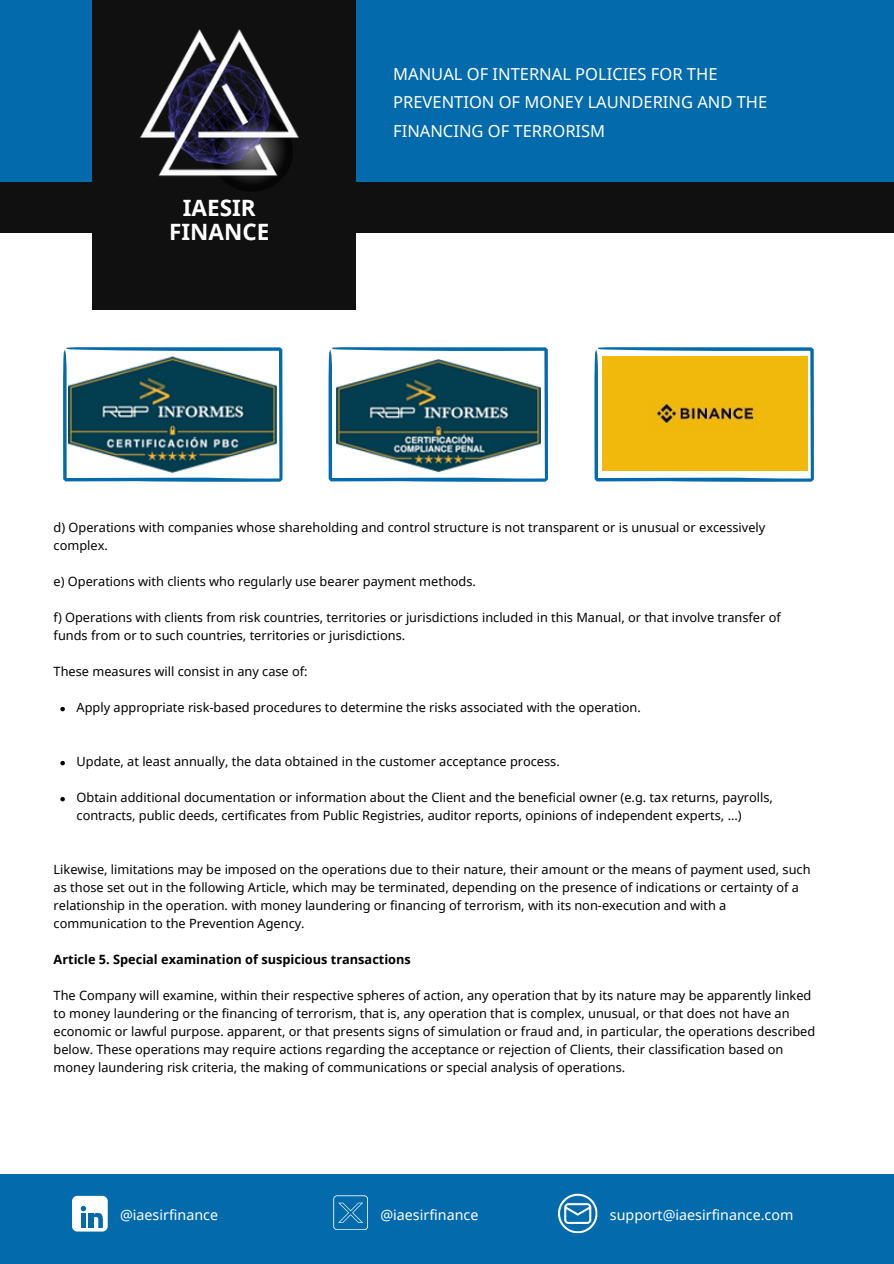
<style>
.page{position:relative;width:894px;height:1264px;background:#fff}
.page>*{position:absolute;margin:0;border:0;box-sizing:border-box;transform-origin:0 0}
.t1{font:700 22.5px/23.7px "Noto Sans";color:#fff;text-align:center}
.t2{font:16.5px/28.2px "Noto Sans";color:#fff}
.t3{font:14.25px "Noto Sans";color:#fff}
.t4{font:12.75px/18px "Noto Sans";color:#000}
.t5{font:700 12.75px "Noto Sans";color:#000}
</style>
<div class="page">
<div style="left:0;top:1174px;width:893px;height:89px;background:#036aac"></div>
<div style="left:0;top:0;width:893px;height:182px;background:#036aac"></div>
<div style="left:0;top:182px;width:893px;height:50px;background:#101010"></div>
<div style="left:92px;top:0;width:263px;height:309px;background:#101010"></div>
<img style="left:140px;top:29px;width:159px;height:162px">
<svg style="left:63px;top:347px;width:219px;height:135px"></svg>
<div style="left:72px;top:1195px;width:36px;height:36px;background:#fff;border-radius:5px"></div>
<svg style="left:81px;top:1205px;width:22px;height:22px"></svg>
<svg style="left:333px;top:1195px;width:35px;height:35px"></svg>
<svg style="left:328px;top:347px;width:219px;height:135px"></svg>
<svg style="left:558px;top:1193px;width:39px;height:40px"></svg>
<svg style="left:594px;top:347px;width:219px;height:135px"></svg>
<img style="left:68px;top:356px;width:209px;height:117px">
<img style="left:336px;top:360px;width:204px;height:112px">
<div style="left:602px;top:356px;width:204px;height:115px;background:#f1b90c"></div>
<svg style="left:60px;top:707px;width:5px;height:4px"></svg>
<svg style="left:60px;top:761px;width:5px;height:4px"></svg>
<svg style="left:60px;top:797px;width:5px;height:4px"></svg>
<h1 class="t1" style="left:169px;top:195px;width:102px">IAESIR<br>FINANCE</h1>
<p class="t2" style="left:393px;top:60px;width:375px">MANUAL OF INTERNAL POLICIES FOR THE<br>PREVENTION OF MONEY LAUNDERING AND THE<br>FINANCING OF TERRORISM</p>
<p class="t4" style="left:54px;top:518px;width:713px">d) Operations with companies whose shareholding and control structure is not transparent or is unusual or excessively complex.</p>
<p class="t4" style="left:54px;top:572px;width:424px">e) Operations with clients who regularly use bearer payment methods.</p>
<p class="t4" style="left:54px;top:608px;width:728px">f) Operations with clients from risk countries, territories or jurisdictions included in this Manual, or that involve transfer of funds from or to such countries, territories or jurisdictions.</p>
<p class="t4" style="left:54px;top:662px;width:255px">These measures will consist in any case of:</p>
<p class="t4" style="left:77px;top:698px;width:565px">Apply appropriate risk-based procedures to determine the risks associated with the operation.</p>
<h2 class="t4" style="left:77px;top:752px;width:484px">Update, at least annually, the data obtained in the customer acceptance process.</h2>
<p class="t4" style="left:77px;top:788px;width:697px">Obtain additional documentation or information about the Client and the beneficial owner (e.g. tax returns, payrolls, contracts, public deeds, certificates from Public Registries, auditor reports, opinions of independent experts, ...)</p>
<p class="t4" style="left:54px;top:860px;width:758px">Likewise, limitations may be imposed on the operations due to their nature, their amount or the means of payment used, such as those set out in the following Article, which may be terminated, depending on the presence of indications or certainty of a relationship in the operation. with money laundering or financing of terrorism, with its non-execution and with a communication to the Prevention Agency.</p>
<p class="t5" style="left:54px;top:950px;width:359px">Article 5. Special examination of suspicious transactions</p>
<p class="t4" style="left:54px;top:986px;width:763px">The Company will examine, within their respective spheres of action, any operation that by its nature may be apparently linked to money laundering or the financing of terrorism, that is, any operation that is complex, unusual, or that does not have an economic or lawful purpose. apparent, or that presents signs of simulation or fraud and, in particular, the operations described below. These operations may require actions regarding the acceptance or rejection of Clients, their classification based on money laundering risk criteria, the making of communications or special analysis of operations.</p>
<p class="t3" style="left:120px;top:1204px;width:99px">@iaesirfinance</p>
<p class="t3" style="left:380px;top:1204px;width:99px">@iaesirfinance</p>
<h4 class="t3" style="left:609px;top:1204px;width:185px">support@iaesirfinance.com</h4>
</div>
